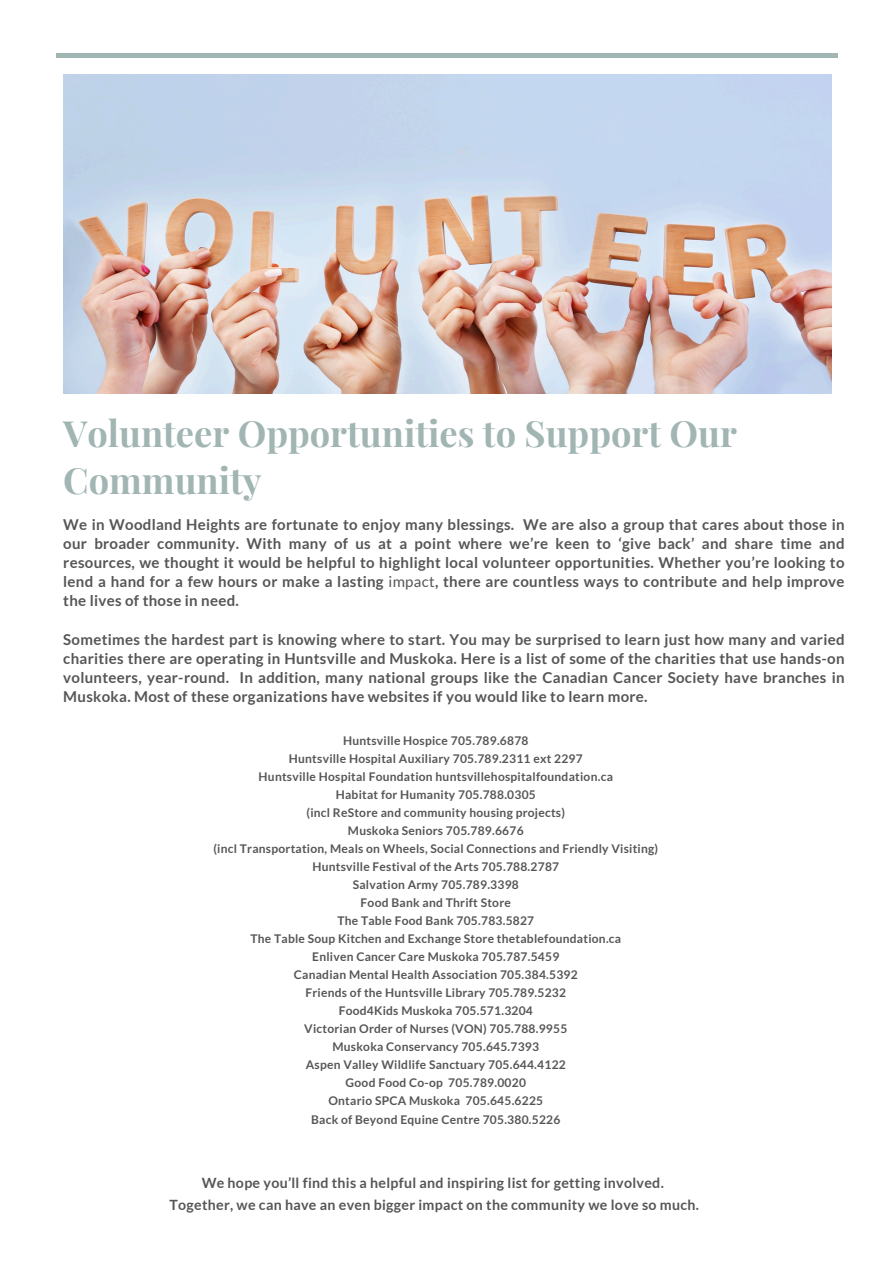
<style>
.page{position:relative;width:894px;height:1264px;background:#fff}
.page>*{position:absolute;margin:0;border:0;box-sizing:border-box;transform-origin:0 0}
.t1{font:700 36.15px/46.8px "Playfair Display";color:#a1b5b3}
.t2{font:700 15px/19.2px "Lato";letter-spacing:.02em;color:#565656;text-align:justify}
.t3{font:700 14.1px/22px "Lato";letter-spacing:.02em;color:#565656;text-align:center}
.t4{font:700 12px "Lato";letter-spacing:.02em;color:#565656}
.s1{font-weight:400}
</style>
<div class="page">
<hr style="left:56px;top:53px;width:781px;height:4px;background:#a1b5b3">
<img style="left:63px;top:75px;width:767px;height:318px">
<p class="t1" style="left:63px;top:408px;width:675px">Volunteer Opportunities to Support Our<br>Community</p>
<p class="t2" style="left:63px;top:514px;width:782px">We in Woodland Heights are fortunate to enjoy many blessings. We are also a group that cares about those in our broader community. With many of us at a point where we’re keen to ‘give back’ and share time and resources, we thought it would be helpful to highlight local volunteer opportunities. Whether you’re looking to lend a hand for a few hours or make a lasting <span class="s1">impact</span>, there are countless ways to contribute and help improve the lives of those in need.</p>
<h1 class="t2" style="left:63px;top:629px;width:782px">Sometimes the hardest part is knowing where to start. You may be surprised to learn just how many and varied charities there are operating in Huntsville and Muskoka. Here is a list of some of the charities that use hands-on volunteers, year-round. In addition, many national groups like the Canadian Cancer Society have branches in Muskoka. Most of these organizations have websites if you would like to learn more.</h1>
<h3 class="t4" style="left:343px;top:733px;width:187px">Huntsville Hospice 705.789.6878</h3>
<h2 class="t4" style="left:289px;top:751px;width:295px">Huntsville Hospital Auxiliary 705.789.2311 ext 2297</h2>
<p class="t4" style="left:258px;top:769px;width:356px">Huntsville Hospital Foundation huntsvillehospitalfoundation.ca</p>
<p class="t4" style="left:335px;top:787px;width:201px">Habitat for Humanity 705.788.0305</p>
<p class="t4" style="left:306px;top:805px;width:260px">(incl ReStore and community housing projects)</p>
<p class="t4" style="left:348px;top:823px;width:177px">Muskoka Seniors 705.789.6676</p>
<p class="t4" style="left:213px;top:841px;width:446px">(incl Transportation, Meals on Wheels, Social Connections and Friendly Visiting)</p>
<p class="t4" style="left:312px;top:859px;width:248px">Huntsville Festival of the Arts 705.788.2787</p>
<p class="t4" style="left:352px;top:877px;width:167px">Salvation Army 705.789.3398</p>
<p class="t4" style="left:360px;top:895px;width:152px">Food Bank and Thrift Store</p>
<p class="t4" style="left:337px;top:913px;width:198px">The Table Food Bank 705.783.5827</p>
<p class="t4" style="left:250px;top:931px;width:372px">The Table Soup Kitchen and Exchange Store thetablefoundation.ca</p>
<p class="t4" style="left:312px;top:949px;width:248px">Enliven Cancer Care Muskoka 705.787.5459</p>
<p class="t4" style="left:294px;top:967px;width:285px">Canadian Mental Health Association 705.384.5392</p>
<p class="t4" style="left:305px;top:985px;width:262px">Friends of the Huntsville Library 705.789.5232</p>
<p class="t4" style="left:338px;top:1003px;width:196px">Food4Kids Muskoka 705.571.3204</p>
<p class="t4" style="left:304px;top:1021px;width:264px">Victorian Order of Nurses (VON) 705.788.9955</p>
<p class="t4" style="left:332px;top:1039px;width:208px">Muskoka Conservancy 705.645.7393</p>
<p class="t4" style="left:306px;top:1057px;width:261px">Aspen Valley Wildlife Sanctuary 705.644.4122</p>
<p class="t4" style="left:345px;top:1075px;width:182px">Good Food Co-op 705.789.0020</p>
<p class="t4" style="left:328px;top:1093px;width:216px">Ontario SPCA Muskoka 705.645.6225</p>
<p class="t4" style="left:311px;top:1111px;width:251px">Back of Beyond Equine Centre 705.380.5226</p>
<p class="t3" style="left:169px;top:1170px;width:531px">We hope you’ll find this a helpful and inspiring list for getting involved.<br>Together, we can have an even bigger impact on the community we love so much.</p>
</div>
